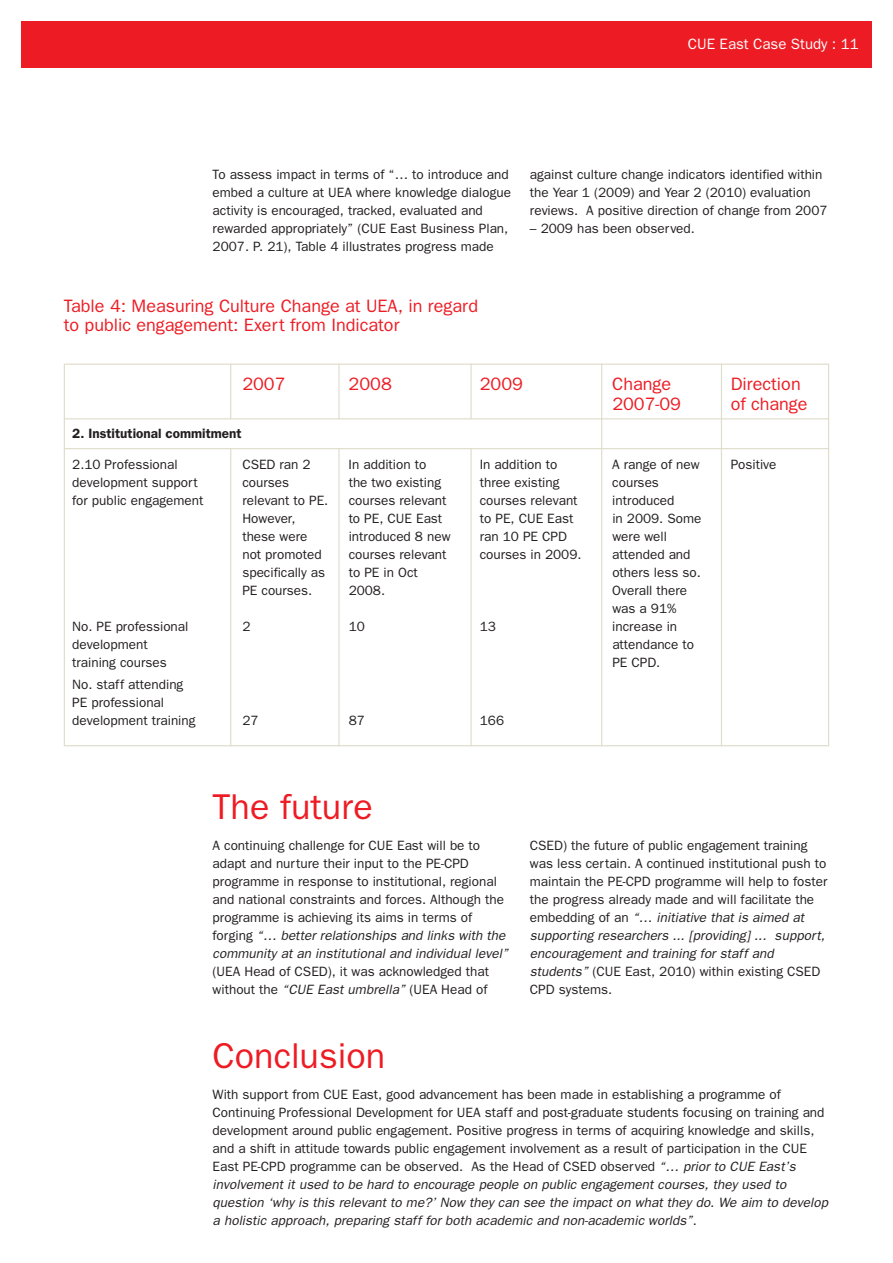
<style>
.page{position:relative;width:893px;height:1263px;background:#fff}
.page>*{position:absolute;margin:0;border:0;box-sizing:border-box;transform-origin:0 0}
.t1{font:36px "Franklin Gothic";color:#ed1c24}
.t2{font:18px/19.5px "Franklin Gothic";color:#ed1c24}
.t3{font:15px "Franklin Gothic";color:#fff}
.t4{font:13.5px/18px "Franklin Gothic";color:#231f20}
.t5{font:600 13.5px "Franklin Gothic";color:#231f20}
.s1{font-style:italic}
</style>
<div class="page">
<hr style="left:230px;top:364px;width:1px;height:55px;background:#dfdecc">
<hr style="left:338px;top:364px;width:2px;height:55px;background:#dfdecc">
<hr style="left:470px;top:364px;width:2px;height:55px;background:#dfdecc">
<hr style="left:64px;top:418px;width:765px;height:1px;background:#dfdecc">
<hr style="left:64px;top:448px;width:765px;height:1px;background:#dfdecc">
<hr style="left:470px;top:449px;width:2px;height:297px;background:#dfdecc">
<hr style="left:338px;top:449px;width:2px;height:297px;background:#dfdecc">
<hr style="left:230px;top:449px;width:1px;height:297px;background:#dfdecc">
<hr style="left:601px;top:364px;width:1px;height:382px;background:#dfdecc">
<hr style="left:721px;top:364px;width:1px;height:382px;background:#dfdecc">
<div style="left:21px;top:21px;width:851px;height:47px;background:#ed1c24"></div>
<p class="t3" style="left:688px;top:38px;width:173px">CUE East Case Study : 11</p>
<p class="t4" style="left:213px;top:167px;width:300px">To assess impact in terms of “… to introduce and embed a culture at UEA where knowledge dialogue activity is encouraged, tracked, evaluated and rewarded appropriately” (CUE East Business Plan, 2007. P. 21), Table 4 illustrates progress made</p>
<p class="t4" style="left:530px;top:167px;width:299px">against culture change indicators identified within the Year 1 (2009) and Year 2 (2010) evaluation reviews. A positive direction of change from 2007</p>
<p class="t4" style="left:530px;top:221px;width:167px">– 2009 has been observed.</p>
<h2 class="t2" style="left:64px;top:297px;width:416px">Table 4: Measuring Culture Change at UEA, in regard to public engagement: Exert from Indicator</h2>
<h2 class="t2" style="left:242px;top:376px;width:45px">2007</h2>
<h2 class="t2" style="left:349px;top:376px;width:45px">2008</h2>
<h2 class="t2" style="left:480px;top:376px;width:45px">2009</h2>
<h2 class="t2" style="left:612px;top:376px;width:61px">Change</h2>
<h2 class="t2" style="left:731px;top:376px;width:72px">Direction</h2>
<h2 class="t2" style="left:612px;top:395px;width:70px">2007-09</h2>
<h2 class="t2" style="left:731px;top:395px;width:78px">of change</h2>
<p class="t5" style="left:72px;top:429px;width:171px">2. Institutional commitment</p>
<p class="t4" style="left:72px;top:457px;width:107px">2.10 Professional</p>
<p class="t4" style="left:242px;top:457px;width:70px">CSED ran 2</p>
<p class="t4" style="left:349px;top:457px;width:79px">In addition to</p>
<p class="t4" style="left:480px;top:457px;width:79px">In addition to</p>
<p class="t4" style="left:612px;top:457px;width:89px">A range of new</p>
<p class="t4" style="left:731px;top:457px;width:47px">Positive</p>
<p class="t4" style="left:72px;top:475px;width:127px">development support</p>
<p class="t4" style="left:242px;top:475px;width:48px">courses</p>
<p class="t4" style="left:349px;top:475px;width:94px">the two existing</p>
<p class="t4" style="left:480px;top:475px;width:81px">three existing</p>
<p class="t4" style="left:612px;top:475px;width:48px">courses</p>
<p class="t4" style="left:72px;top:493px;width:133px">for public engagement</p>
<p class="t4" style="left:242px;top:493px;width:87px">relevant to PE.</p>
<p class="t4" style="left:349px;top:493px;width:99px">courses relevant</p>
<p class="t4" style="left:480px;top:493px;width:99px">courses relevant</p>
<p class="t4" style="left:612px;top:493px;width:64px">introduced</p>
<p class="t4" style="left:242px;top:511px;width:55px">However,</p>
<p class="t4" style="left:349px;top:511px;width:95px">to PE, CUE East</p>
<p class="t4" style="left:480px;top:511px;width:95px">to PE, CUE East</p>
<p class="t4" style="left:612px;top:511px;width:91px">in 2009. Some</p>
<p class="t4" style="left:242px;top:529px;width:67px">these were</p>
<p class="t4" style="left:349px;top:529px;width:103px">introduced 8 new</p>
<p class="t4" style="left:480px;top:529px;width:89px">ran 10 PE CPD</p>
<p class="t4" style="left:612px;top:529px;width:56px">were well</p>
<p class="t4" style="left:242px;top:547px;width:81px">not promoted</p>
<p class="t4" style="left:349px;top:547px;width:99px">courses relevant</p>
<p class="t4" style="left:480px;top:547px;width:103px">courses in 2009.</p>
<p class="t4" style="left:612px;top:547px;width:80px">attended and</p>
<p class="t4" style="left:242px;top:565px;width:84px">specifically as</p>
<p class="t4" style="left:349px;top:565px;width:71px">to PE in Oct</p>
<p class="t4" style="left:612px;top:565px;width:90px">others less so.</p>
<p class="t4" style="left:242px;top:583px;width:71px">PE courses.</p>
<p class="t4" style="left:349px;top:583px;width:38px">2008.</p>
<p class="t4" style="left:612px;top:583px;width:76px">Overall there was a 91%</p>
<p class="t4" style="left:72px;top:619px;width:118px">No. PE professional</p>
<p class="t4" style="left:242px;top:619px;width:10px">2</p>
<p class="t4" style="left:349px;top:619px;width:18px">10</p>
<p class="t4" style="left:480px;top:619px;width:18px">13</p>
<p class="t4" style="left:612px;top:619px;width:66px">increase in</p>
<p class="t4" style="left:72px;top:637px;width:77px">development</p>
<p class="t4" style="left:612px;top:637px;width:83px">attendance to</p>
<p class="t4" style="left:72px;top:655px;width:96px">training courses</p>
<p class="t4" style="left:612px;top:655px;width:50px">PE CPD.</p>
<p class="t4" style="left:72px;top:677px;width:125px">No. staff attending<br>PE professional development training</p>
<p class="t4" style="left:242px;top:713px;width:18px">27</p>
<p class="t4" style="left:349px;top:713px;width:18px">87</p>
<p class="t4" style="left:480px;top:713px;width:26px">166</p>
<h1 class="t1" style="left:213px;top:794px;width:162px">The future</h1>
<p class="t4" style="left:213px;top:837px;width:299px">A continuing challenge for CUE East will be to adapt and nurture their input to the PE-CPD programme in response to institutional, regional and national constraints and forces. Although the programme is achieving its aims in terms of<br>fo r g i n g <span class="s1">“… better relationships and links with the community at an institutional and individual level”</span></p>
<p class="t4" style="left:213px;top:963px;width:278px">(UEA Head of CSED), it was acknowledged that without the <span class="s1">“CUE East umbrella”</span> (UEA Head of</p>
<h1 class="t1" style="left:213px;top:1043px;width:174px">Conclusion</h1>
<p class="t4" style="left:530px;top:837px;width:299px">CSED) the future of public engagement training was less certain. A continued institutional push to maintain the PE-CPD programme will help to foster the progress already made and will facilitate the<br>e m b e d d i n g o f a n <span class="s1">“… initiative that is aimed at supporting researchers ... [providing] ... support, encouragement and training for staff and students”</span> (CUE East, 2010) within existing CSED CPD systems.</p>
<p class="t4" style="left:213px;top:1086px;width:619px">With support from CUE East, good advancement has been made in establishing a programme of Continuing Professional Development for UEA staff and post-graduate students focusing on training and development around public engagement. Positive progress in terms of acquiring knowledge and skills, and a shift in attitude towards public engagement involvement as a result of participation in the CUE East PE-CPD programme can be observed. As the Head of CSED observed <span class="s1">“… prior to CUE East’s involvement it used to be hard to encourage people on public engagement courses, they used to question ‘why is this relevant to me?’ Now they can see the impact on what they do. We aim to develop a holistic approach, preparing staff for both academic and non-academic worlds”</span>.</p>
</div>
